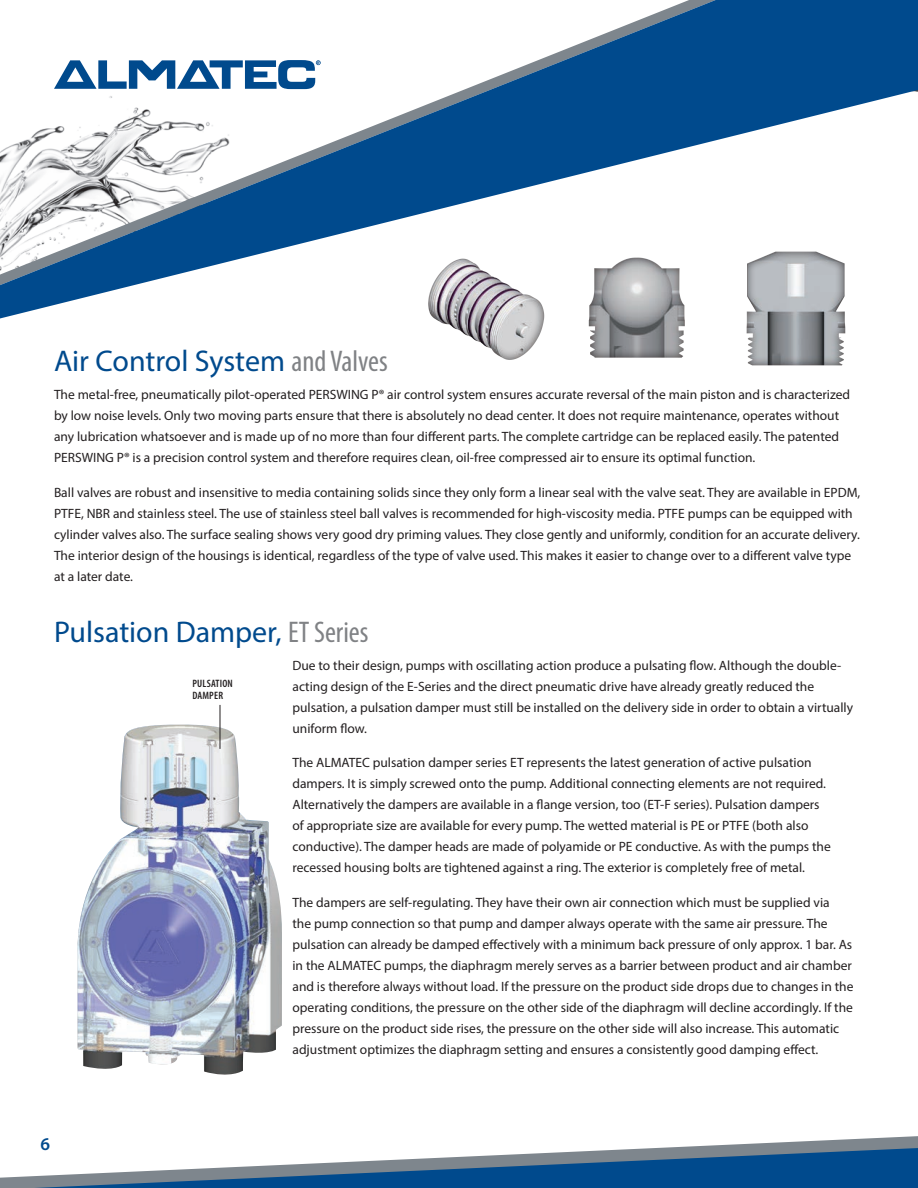
<style>
.page{position:relative;width:918px;height:1188px;background:#fff}
.page>*{position:absolute;margin:0;border:0;box-sizing:border-box;transform-origin:0 0}
.t1{font:30px "Myriad Pro";color:#004a8d}
.t2{font:600 18px "Myriad Pro";color:#004a8d}
.t3{font:13.5px/21px "Myriad Pro";color:#231f20}
.t4{font:600 condensed 10.65px/12px "Myriad Pro";letter-spacing:.02em;color:#231f20}
.s1{font-stretch:condensed;color:#808285}
</style>
<div class="page">
<svg style="left:0;top:0;width:918px;height:319px"></svg>
<svg style="left:0;top:1136px;width:918px;height:52px"></svg>
<svg style="left:34px;top:1148px;width:884px;height:40px"></svg>
<div style="left:409px;top:231px;width:155px;height:154px;background:#231f20;opacity:.75"></div>
<div style="left:568px;top:238px;width:139px;height:140px;background:#231f20;opacity:.75"></div>
<div style="left:727px;top:238px;width:139px;height:140px;background:#231f20;opacity:.75"></div>
<img style="left:77px;top:724px;width:205px;height:351px">
<hr style="left:220px;top:705px;width:1px;height:44px;background:#231f20">
<h1 class="t1" style="left:54px;top:343px;width:335px">Air Control System <span class="s1">and Valves</span></h1>
<p class="t3" style="left:54px;top:384px;width:798px">The metal-free, pneumatically pilot-operated PERSWING P® air control system ensures accurate reversal of the main piston and is characterized by low noise levels. Only two moving parts ensure that there is absolutely no dead center. It does not require maintenance, operates without any lubrication whatsoever and is made up of no more than four different parts. The complete cartridge can be replaced easily. The patented PERSWING P® is a precision control system and therefore requires clean, oil-free compressed air to ensure its optimal function.</p>
<p class="t3" style="left:54px;top:481px;width:808px">Ball valves are robust and insensitive to media containing solids since they only form a linear seal with the valve seat. They are available in EPDM, PTFE, NBR and stainless steel. The use of stainless steel ball valves is recommended for high-viscosity media. PTFE pumps can be equipped with cylinder valves also. The surface sealing shows very good dry priming values. They close gently and uniformly, condition for an accurate delivery.<br>The interior design of the housings is identical, regardless of the type of valve used. This makes it easier to change over to a different valve type at a later date.</p>
<h1 class="t1" style="left:54px;top:614px;width:316px">Pulsation Damper, <span class="s1">ET Series</span></h1>
<p class="t3" style="left:292px;top:655px;width:562px">Due to their design, pumps with oscillating action produce a pulsating flow. Although the double&shy;acting design of the E-Series and the direct pneumatic drive have already greatly reduced the pulsation, a pulsation damper must still be installed on the delivery side in order to obtain a virtually uniform flow.</p>
<p class="t3" style="left:292px;top:752px;width:540px">The ALMATEC pulsation damper series ET represents the latest generation of active pulsation dampers. It is simply screwed onto the pump. Additional connecting elements are not required.<br>Alternatively the dampers are available in a flange version, too (ET-F series). Pulsation dampers of appropriate size are available for every pump. The wetted material is PE or PTFE (both also conductive). The damper heads are made of polyamide or PE conductive. As with the pumps the recessed housing bolts are tightened against a ring. The exterior is completely free of metal.</p>
<p class="t3" style="left:292px;top:892px;width:563px">The dampers are self-regulating. They have their own air connection which must be supplied via<br>the pump connection so that pump and damper always operate with the same air pressure. The pulsation can already be damped effectively with a minimum back pressure of only approx. 1 bar. As in the ALMATEC pumps, the diaphragm merely serves as a barrier between product and air chamber and is therefore always without load. If the pressure on the product side drops due to changes in the operating conditions, the pressure on the other side of the diaphragm will decline accordingly. If the pressure on the product side rises, the pressure on the other side will also increase. This automatic adjustment optimizes the diaphragm setting and ensures a consistently good damping effect.</p>
<p class="t4" style="left:192px;top:678px;width:42px">PULSATION<br>DAMPER</p>
<h2 class="t2" style="left:40px;top:1133px;width:11px">6</h2>
</div>
